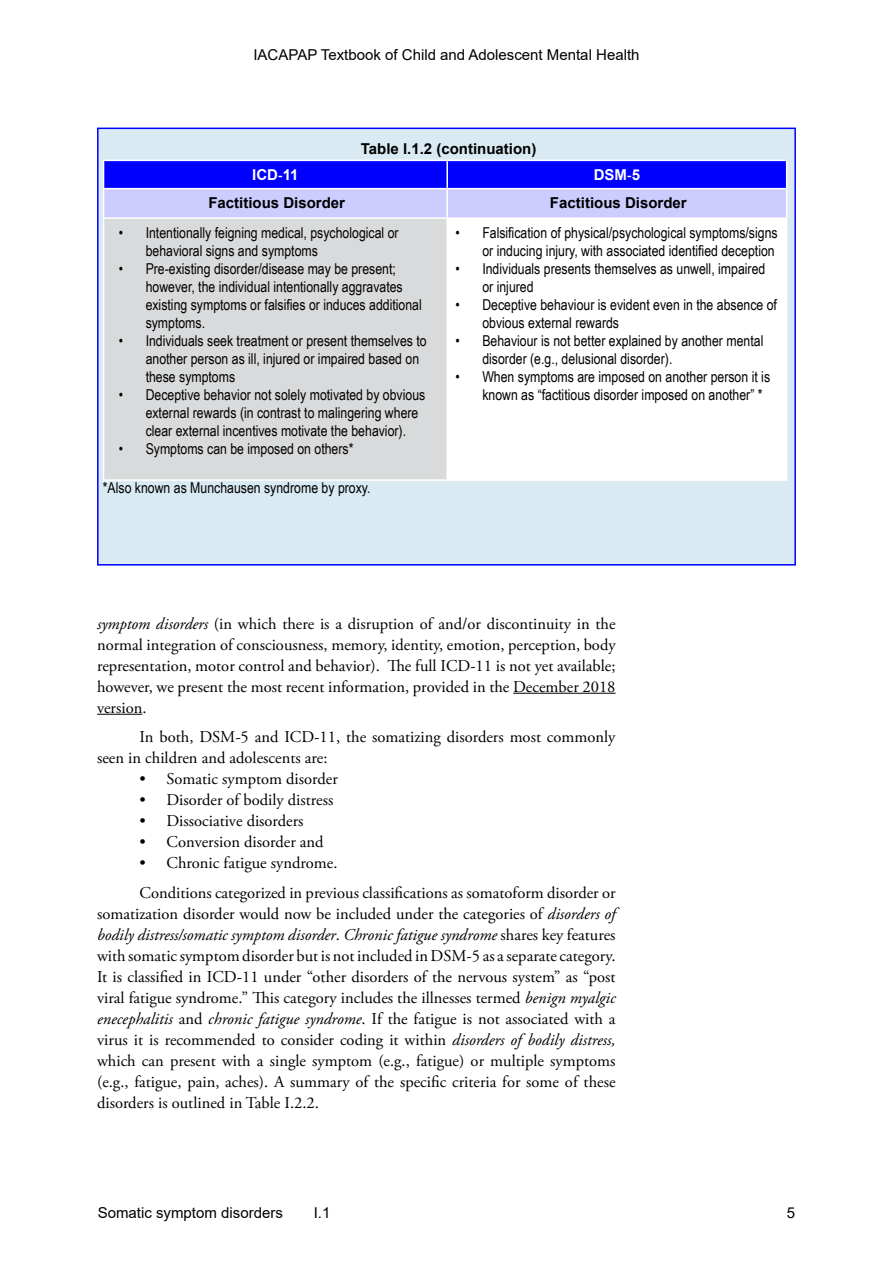
<style>
.page{position:relative;width:893px;height:1263px;background:#fff}
.page>*{position:absolute;margin:0;border:0;box-sizing:border-box;transform-origin:0 0}
.t1{font:16.5px/21px "Adobe Garamond Pro";color:#000;text-align:justify}
.t2{font:15px/18px "Arial Narrow";color:#000}
.t3{font:15px "Arial";color:#000}
.t4{font:700 15px "Arial";color:#000}
.t5{font:700 15px "Arial";color:#fff}
.s1{font-family:"Calibri"}
.s2{font-style:italic}
</style>
<div class="page">
<div style="left:98px;top:128px;width:697px;height:437px;background:#d9eaf2"></div>
<div style="left:104px;top:218px;width:343px;height:262px;background:#d9dadb"></div>
<div style="left:447px;top:218px;width:340px;height:262px;background:#fff"></div>
<svg style="left:103px;top:160px;width:684px;height:57px;background:#7070fe"></svg>
<hr style="left:103px;top:217px;width:344px;height:2px;background:#fff">
<hr style="left:103px;top:219px;width:1px;height:260px;background:#fff">
<hr style="left:447px;top:217px;width:340px;height:2px;background:#fff">
<hr style="left:446px;top:219px;width:2px;height:260px;background:#fff">
<hr style="left:103px;top:479px;width:344px;height:2px;background:#fff">
<hr style="left:447px;top:479px;width:340px;height:2px;background:#fff">
<div style="left:97px;top:128px;width:699px;height:438px;border:2px solid #00f"></div>
<hr style="left:513px;top:693px;width:103px;height:1px;background:#000">
<hr style="left:97px;top:714px;width:45px;height:1px;background:#000">
<p class="t3" style="left:253px;top:45px;width:388px">IACAPAP Textbook of Child and Adolescent Mental Health</p>
<p class="t4" style="left:361px;top:138px;width:177px">Table I.1.2 (continuation)</p>
<p class="t5" style="left:252px;top:164px;width:48px">ICD<span class="s1">-</span>11</p>
<p class="t5" style="left:594px;top:164px;width:48px">DSM<span class="s1">-</span>5</p>
<p class="t4" style="left:208px;top:192px;width:138px">Factitious Disorder</p>
<p class="t4" style="left:550px;top:192px;width:138px">Factitious Disorder</p>
<p class="t2" style="left:146px;top:223px;width:254px;text-indent:-27px">• Intentionally feigning medical, psychological or behavioral signs and symptoms</p>
<p class="t2" style="left:146px;top:259px;width:278px;text-indent:-27px">• Pre-existing disorder/disease may be present; however, the individual intentionally aggravates existing symptoms or falsifies or induces additional symptoms.</p>
<p class="t2" style="left:146px;top:331px;width:282px;text-indent:-27px">• Individuals seek treatment or present themselves to another person as ill, injured or impaired based on these symptoms</p>
<p class="t2" style="left:146px;top:385px;width:281px;text-indent:-27px">• Deceptive behavior not solely motivated by obvious external rewards (in contrast to malingering where clear external incentives motivate the behavior).</p>
<p class="t2" style="left:119px;top:439px;width:236px">• Symptoms can be imposed on others*</p>
<p class="t2" style="left:455px;top:223px;width:324px;text-align:right">• Falsification of physical/psychological symptoms/signs or inducing injury, with associated identified deception</p>
<p class="t2" style="left:482px;top:259px;width:285px;text-indent:-27px">• Individuals presents themselves as unwell, impaired or injured</p>
<p class="t2" style="left:482px;top:295px;width:296px;text-indent:-27px">• Deceptive behaviour is evident even in the absence of obvious external rewards</p>
<p class="t2" style="left:482px;top:331px;width:283px;text-indent:-27px">• Behaviour is not better explained by another mental disorder (e.g., delusional disorder).</p>
<p class="t2" style="left:482px;top:367px;width:289px;text-indent:-27px">• When symptoms are imposed on another person it is known as “factitious disorder imposed on another” *</p>
<p class="t2" style="left:103px;top:478px;width:269px">*Also known as Munchausen syndrome by proxy.</p>
<p class="t1" style="left:97px;top:613px;width:520px"><span class="s2">symptom disorders</span> (in which there is a disruption of and/or discontinuity in the normal integration of consciousness, memory, identity, emotion, perception, body representation, motor control and behavior). The full ICD-11 is not yet available; however, we present the most recent information, provided in the December 2018 version.</p>
<p class="t1" style="left:97px;top:727px;width:520px;text-indent:43px">In both, DSM-5 and ICD-11, the somatizing disorders most commonly seen in children and adolescents are:</p>
<p class="t1" style="left:140px;top:769px;width:200px">• Somatic symptom disorder</p>
<p class="t1" style="left:140px;top:790px;width:195px">• Disorder of bodily distress</p>
<p class="t1" style="left:140px;top:811px;width:166px">• Dissociative disorders</p>
<p class="t1" style="left:140px;top:832px;width:186px">• Conversion disorder and</p>
<p class="t1" style="left:140px;top:849px;width:478px;line-height:29.5px">• Chronic fatigue syndrome.<br>Conditions categorized in previous classifications as somatoform disorder or</p>
<p class="t1" style="left:97px;top:903px;width:520px">somatization disorder would now be included under the categories of <span class="s2">disorders of bodily distress/somatic symptom disorder</span>. <span class="s2">Chronic fatigue syndrome</span> shares key features with somatic symptom disorder but is not included in DSM-5 as a separate category.<br>It is classified in ICD-11 under “other disorders of the nervous system” as “post viral fatigue syndrome.” This category includes the illnesses termed <span class="s2">benign myalgic enecephalitis</span> and <span class="s2">chronic fatigue syndrome</span>. If the fatigue is not associated with a virus it is recommended to consider coding it within <span class="s2">disorders of bodily distress, </span>which can present with a single symptom (e.g., fatigue) or multiple symptoms (e.g., fatigue, pain, aches). A summary of the specific criteria for some of these disorders is outlined in Table I.2.2.</p>
<p class="t3" style="left:98px;top:1202px;width:187px">Somatic symptom disorders</p>
<p class="t3" style="left:314px;top:1202px;width:18px">I.1</p>
<p class="t3" style="left:787px;top:1202px;width:10px">5</p>
</div>
